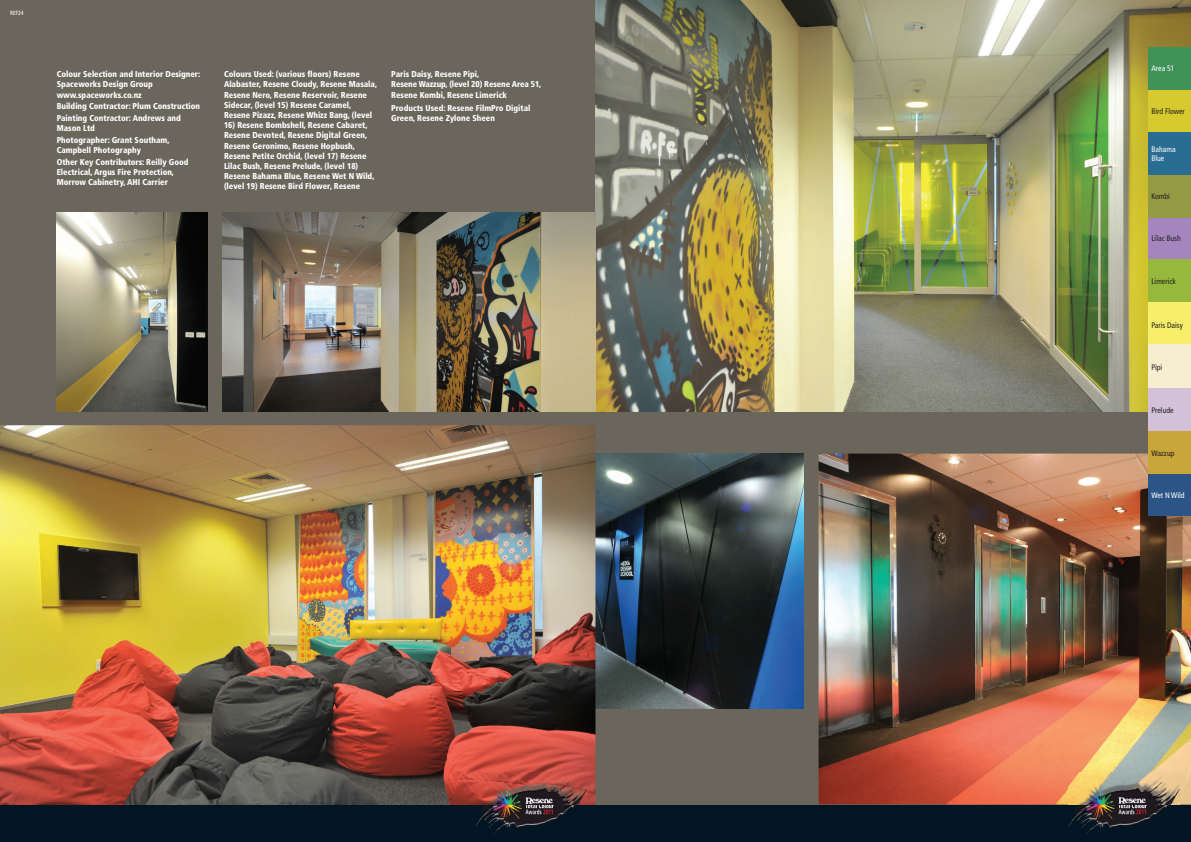
<style>
.page{position:relative;width:1191px;height:842px;background:#fff}
.page>*{position:absolute;margin:0;border:0;box-sizing:border-box;transform-origin:0 0}
.t1{font:900 condensed 8.5px/10.2px "Frutiger";color:#fff}
.t2{font:condensed 8px "Frutiger";color:#231f20}
.t3{font:condensed 8px/9px "Frutiger";color:#fff}
.t4{font:condensed 6px "Frutiger";color:#fff}
</style>
<div class="page">
<div style="left:0;top:0;width:1191px;height:815px;background:#6a665c"></div>
<img style="left:595px;top:454px;width:208px;height:255px">
<img style="left:818px;top:454px;width:373px;height:350px">
<img style="left:595px;top:0;width:596px;height:411px">
<img style="left:57px;top:213px;width:151px;height:198px">
<img style="left:222px;top:213px;width:373px;height:198px">
<img style="left:0;top:425px;width:595px;height:380px">
<img style="left:1148px;top:90px;width:43px;height:425px">
<div style="left:1148px;top:47px;width:43px;height:43px;background:#419258"></div>
<div style="left:0;top:805px;width:1191px;height:37px;background:#011622"></div>
<img style="left:1068px;top:773px;width:111px;height:61px">
<img style="left:475px;top:773px;width:111px;height:61px">
<p class="t4" style="left:10px;top:9px;width:15px">REF24</p>
<p class="t1" style="left:57px;top:69px;width:145px">Colour Selection and Interior Designer:<br>Spaceworks Design Group www.spaceworks.co.nz</p>
<p class="t1" style="left:57px;top:100px;width:145px;line-height:11.6px">Building Contractor: Plum Construction<br>Painting Contractor: Andrews and</p>
<p class="t1" style="left:57px;top:122px;width:114px;line-height:11.6px">Mason Ltd<br>Photographer: Grant Southam,</p>
<p class="t1" style="left:57px;top:144px;width:133px;line-height:11.6px">Campbell Photography<br>Other Key Contributors: Reilly Good</p>
<p class="t1" style="left:57px;top:167px;width:119px">Electrical, Argus Fire Protection,<br>Morrow Cabinetry, AHI Carrier</p>
<p class="t1" style="left:224px;top:69px;width:155px">Colours Used: (various floors) Resene Alabaster, Resene Cloudy, Resene Masala, Resene Nero, Resene Reservoir, Resene Sidecar, (level 15) Resene Caramel, Resene Pizazz, Resene Whizz Bang, (level</p>
<p class="t1" style="left:224px;top:120px;width:152px">16) Resene Bombshell, Resene Cabaret, Resene Devoted, Resene Digital Green, Resene Geronimo, Resene Hopbush, Resene Petite Orchid, (level 17) Resene Lilac Bush, Resene Prelude, (level 18)<br>Resene Bahama Blue, Resene Wet N Wild, (level 19) Resene Bird Flower, Resene</p>
<p class="t1" style="left:391px;top:69px;width:151px">Paris Daisy, Resene Pipi,<br>Resene Wazzup, (level 20) Resene Area 51,<br>Resene Kombi, Resene Limerick</p>
<p class="t1" style="left:391px;top:103px;width:141px">Products Used: Resene FilmPro Digital<br>Green, Resene Zylone Sheen</p>
<p class="t3" style="left:1151px;top:64px;width:25px">Area 51</p>
<p class="t2" style="left:1151px;top:106px;width:35px">Bird Flower</p>
<p class="t3" style="left:1151px;top:145px;width:26px">Bahama<br>Blue</p>
<p class="t2" style="left:1151px;top:191px;width:20px">Kombi</p>
<p class="t2" style="left:1151px;top:233px;width:31px">Lilac Bush</p>
<p class="t2" style="left:1151px;top:276px;width:26px">Limerick</p>
<p class="t2" style="left:1151px;top:320px;width:33px">Paris Daisy</p>
<p class="t2" style="left:1151px;top:363px;width:12px">Pipi</p>
<p class="t2" style="left:1151px;top:405px;width:24px">Prelude</p>
<p class="t2" style="left:1151px;top:448px;width:24px">Wazzup</p>
<p class="t3" style="left:1151px;top:490px;width:35px">Wet N Wild</p>
</div>
